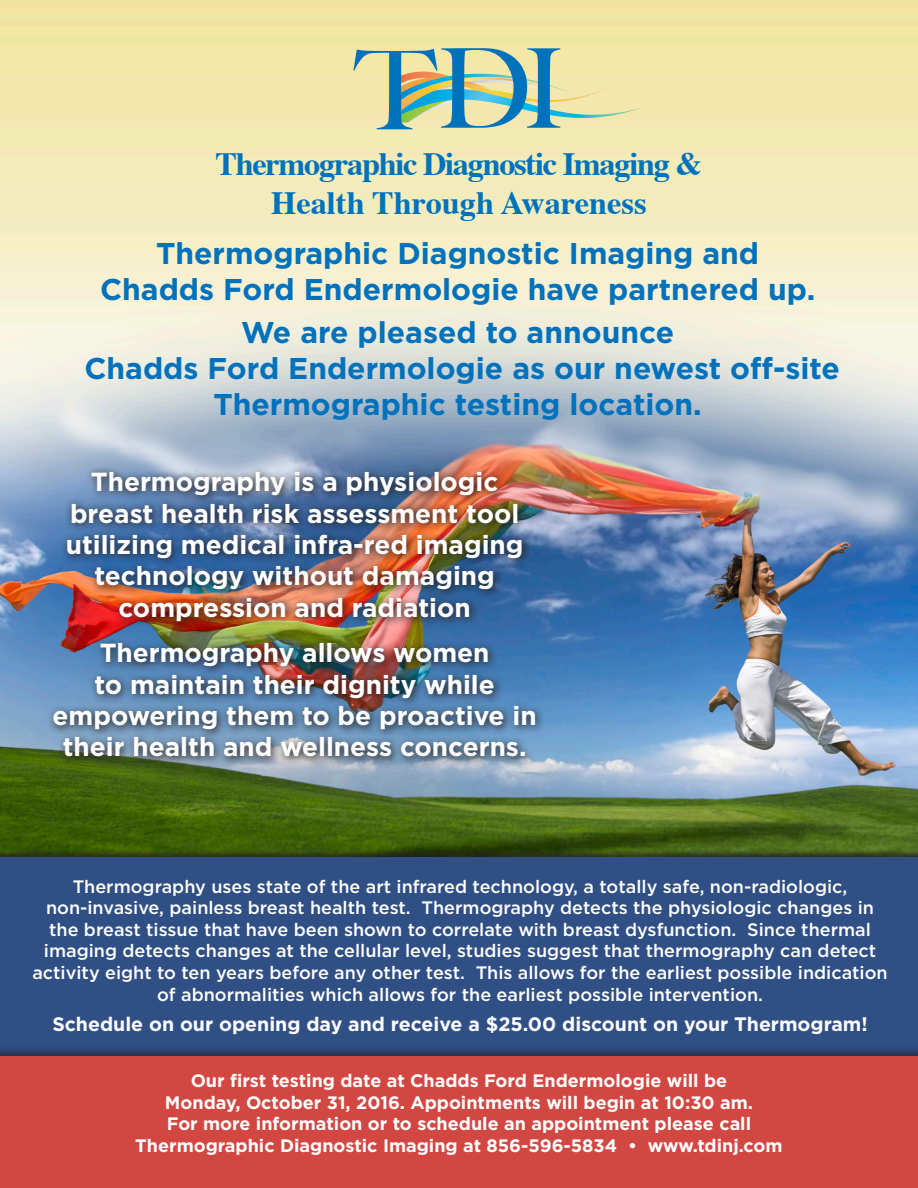
<style>
.page{position:relative;width:918px;height:1188px;background:#fff}
.page>*{position:absolute;margin:0;border:0;box-sizing:border-box;transform-origin:0 0}
.t1{font:700 32.4px/38.8px "Times";letter-spacing:-.04em;color:#0072bc;text-align:center}
.t2{font:700 30px "Gotham";color:#0072bc}
.t3{font:700 26.1px/31.3px "Gotham";color:#fff;text-align:center}
.t4{font:700 19.5px "Gotham";color:#fff}
.t5{font:500 18px/21.6px "Gotham";color:#fff;text-align:center}
.t6{font:700 18px "Gotham";color:#fff}
</style>
<div class="page">
<img style="left:0;top:0;width:918px;height:849px">
<svg style="left:353px;top:48px;width:292px;height:81px"></svg>
<div style="left:0;top:849px;width:918px;height:215px;background:#231f20;opacity:.75"></div>
<div style="left:0;top:858px;width:918px;height:205px;background:#304f85"></div>
<div style="left:0;top:1045px;width:918px;height:143px;background:#231f20;opacity:.75"></div>
<div style="left:0;top:1057px;width:918px;height:131px;background:#d24742"></div>
<img style="left:47px;top:465px;width:498px;height:302px">
<p class="t1" style="left:215px;top:141px;width:489px">Thermographic Diagnostic Imaging &amp;<br>Health Through Awareness</p>
<p class="t2" style="left:156px;top:233px;width:605px">Thermographic Diagnostic Imaging and</p>
<p class="t2" style="left:100px;top:269px;width:717px">Chadds Ford Endermologie have partnered up.</p>
<p class="t2" style="left:241px;top:312px;width:434px">We are pleased to announce</p>
<p class="t2" style="left:84px;top:348px;width:757px">Chadds Ford Endermologie as our newest off-site</p>
<p class="t2" style="left:214px;top:384px;width:490px">Thermographic testing location.</p>
<p class="t3" style="left:66px;top:466px;width:459px">Thermography is a physiologic breast health risk assessment tool utilizing medical infra-red imaging technology without damaging compression and radiation</p>
<p class="t3" style="left:53px;top:637px;width:486px">Thermography allows women<br>to maintain their dignity while empowering them to be proactive in their health and wellness concerns.</p>
<p class="t5" style="left:32px;top:875px;width:857px">Thermography uses state of the art infrared technology, a totally safe, non-radiologic, non-invasive, painless breast health test. Thermography detects the physiologic changes in the breast tissue that have been shown to correlate with breast dysfunction. Since thermal imaging detects changes at the cellular level, studies suggest that thermography can detect activity eight to ten years before any other test. This allows for the earliest possible indication of abnormalities which allows for the earliest possible intervention.</p>
<p class="t4" style="left:52px;top:1011px;width:817px">Schedule on our opening day and receive a $25.00 discount on your Thermogram!</p>
<p class="t6" style="left:191px;top:1069px;width:538px">Our first testing date at Chadds Ford Endermologie will be</p>
<p class="t6" style="left:165px;top:1090px;width:590px">Monday, October 31, 2016. Appointments will begin at 10:30 am.</p>
<p class="t6" style="left:167px;top:1112px;width:586px">For more information or to schedule an appointment please call</p>
<p class="t6" style="left:135px;top:1133px;width:649px">Thermographic Diagnostic Imaging at 856-596-5834 • www.tdinj.com</p>
</div>
